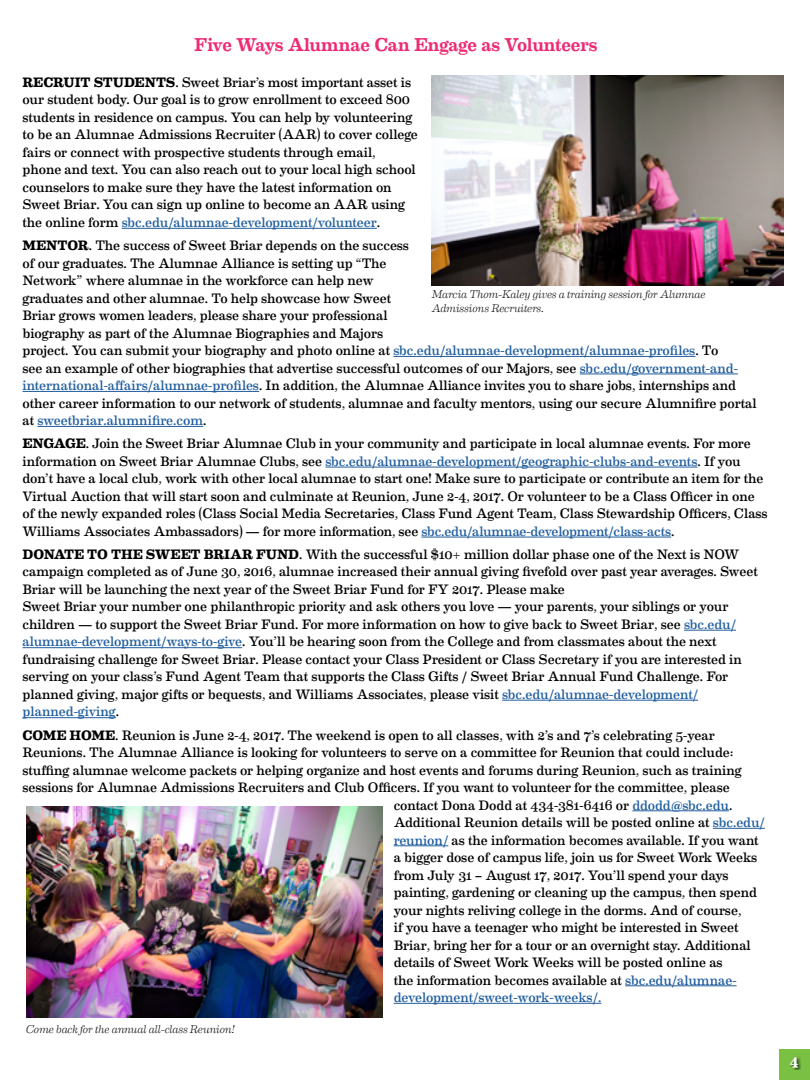
<style>
.page{position:relative;width:810px;height:1080px;background:#fff}
.page>*{position:absolute;margin:0;border:0;box-sizing:border-box;transform-origin:0 0}
.t1{font:500 18.75px "Eames Century Modern";letter-spacing:-.01em;color:#ee2b75}
.t2{font:700 15px "Eames Century Modern";color:#fff}
.t3{font:13.75px/17.5px "Eames Century Modern";letter-spacing:-.005em;color:#000}
.t4{font:13.75px "Eames Century Modern";letter-spacing:-.02em;color:#215e9e}
.t5{font:italic 300 11.25px/13.5px "Eames Century Modern";letter-spacing:-.015em;color:#000}
.s1{font-weight:700}
.s2{color:#215e9e}
</style>
<div class="page">
<div style="left:779px;top:1050px;width:31px;height:30px;background:#7ac143"></div>
<div style="left:790px;top:1055px;width:12px;height:15px;background:#000;opacity:.75"></div>
<hr style="left:122px;top:228px;width:255px;height:1px;background:#215e9e">
<hr style="left:393px;top:356px;width:302px;height:1px;background:#215e9e">
<hr style="left:580px;top:374px;width:158px;height:1px;background:#215e9e">
<hr style="left:22px;top:391px;width:237px;height:1px;background:#215e9e">
<hr style="left:37px;top:426px;width:166px;height:1px;background:#215e9e">
<hr style="left:325px;top:467px;width:373px;height:1px;background:#215e9e">
<hr style="left:421px;top:537px;width:250px;height:1px;background:#215e9e">
<hr style="left:684px;top:630px;width:52px;height:1px;background:#215e9e">
<hr style="left:22px;top:647px;width:220px;height:1px;background:#215e9e">
<hr style="left:502px;top:700px;width:196px;height:1px;background:#215e9e">
<hr style="left:22px;top:717px;width:94px;height:1px;background:#215e9e">
<hr style="left:632px;top:810px;width:97px;height:1px;background:#215e9e">
<hr style="left:713px;top:828px;width:52px;height:1px;background:#215e9e">
<hr style="left:394px;top:845px;width:54px;height:1px;background:#215e9e">
<hr style="left:625px;top:985px;width:112px;height:1px;background:#215e9e">
<hr style="left:394px;top:1003px;width:207px;height:1px;background:#215e9e">
<img style="left:432px;top:76px;width:351px;height:209px">
<img style="left:26px;top:807px;width:356px;height:210px">
<h1 class="t1" style="left:194px;top:30px;width:405px">Five Ways Alumnae Can Engage as Volunteers</h1>
<p class="t3" style="left:22px;top:73px;width:397px"><span class="s1">RECRUIT STUDENTS</span>. Sweet Briar’s most important asset is our student body. Our goal is to grow enrollment to exceed 800 students in residence on campus. You can help by volunteering to be an Alumnae Admissions Recruiter (AAR) to cover college fairs or connect with prospective students through email, phone and text. You can also reach out to your local high school counselors to make sure they have the latest information on Sweet Briar. You can sign up online to become an AAR using the online form <span class="s2">sbc.edu/alumnae-development/volunteer</span>.</p>
<p class="t3" style="left:22px;top:236px;width:736px"><span class="s1">MENTOR</span>. The success of Sweet Briar depends on the success<br>of our graduates. The Alumnae Alliance is setting up “The<br>Network” where alumnae in the workforce can help new<br>graduates and other alumnae. To help showcase how Sweet<br>Briar grows women leaders, please share your professional<br>biography as part of the Alumnae Biographies and Majors<br>project. You can submit your biography and photo online at <span class="s2">sbc.edu/alumnae-development/alumnae-profiles</span>. To<br>see an example of other biographies that advertise successful outcomes of our Majors, see <span class="s2">sbc.edu/government-and&shy;international-affairs/alumnae-profiles</span>. In addition, the Alumnae Alliance invites you to share jobs, internships and other career information to our network of students, alumnae and faculty mentors, using our secure Alumnifire portal at <span class="s2">sweetbriar.alumnifire.com</span>.</p>
<p class="t3" style="left:22px;top:434px;width:747px"><span class="s1">ENGAGE</span>. Join the Sweet Briar Alumnae Club in your community and participate in local alumnae events. For more information on Sweet Briar Alumnae Clubs, see <span class="s2">sbc.edu/alumnae-development/geographic-clubs-and-events</span>. If you don’t have a local club, work with other local alumnae to start one! Make sure to participate or contribute an item for the Virtual Auction that will start soon and culminate at Reunion, June 2-4, 2017. Or volunteer to be a Class Officer in one of the newly expanded roles (Class Social Media Secretaries, Class Fund Agent Team, Class Stewardship Officers, Class Williams Associates Ambassadors) — for more information, see <span class="s2">sbc.edu/alumnae-development/class-acts</span>.</p>
<p class="t3" style="left:22px;top:545px;width:737px"><span class="s1">DONATE TO THE SWEET BRIAR FUND</span>. With the successful $10+ million dollar phase one of the Next is NOW campaign completed as of June 30, 2016, alumnae increased their annual giving fivefold over past year averages. Sweet Briar will be launching the next year of the Sweet Briar Fund for FY 2017. Please make<br>Sweet Briar your number one philanthropic priority and ask others you love — your parents, your siblings or your children — to support the Sweet Briar Fund. For more information on how to give back to Sweet Briar, see <span class="s2">sbc.edu/ alumnae-development/ways-to-give</span>. You’ll be hearing soon from the College and from classmates about the next fundraising challenge for Sweet Briar. Please contact your Class President or Class Secretary if you are interested in serving on your class’s Fund Agent Team that supports the Class Gifts / Sweet Briar Annual Fund Challenge. For planned giving, major gifts or bequests, and Williams Associates, please visit <span class="s2">sbc.edu/alumnae-development/ planned-giving</span>.</p>
<p class="t3" style="left:22px;top:725px;width:694px"><span class="s1">COME HOME</span>. Reunion is June 2-4, 2017. The weekend is open to all classes, with 2’s and 7’s celebrating 5-year</p>
<p class="t3" style="left:22px;top:743px;width:713px">Reunions. The Alumnae Alliance is looking for volunteers to serve on a committee for Reunion that could include:</p>
<p class="t3" style="left:22px;top:760px;width:721px">stuffing alumnae welcome packets or helping organize and host events and forums during Reunion, such as training</p>
<p class="t3" style="left:22px;top:778px;width:709px">sessions for Alumnae Admissions Recruiters and Club Officers. If you want to volunteer for the committee, please</p>
<p class="t3" style="left:394px;top:795px;width:340px">contact Dona Dodd at 434-381-6416 or <span class="s2">ddodd@sbc.edu</span>.</p>
<p class="t3" style="left:394px;top:813px;width:373px">Additional Reunion details will be posted online at <span class="s2">sbc.edu/</span></p>
<p class="t3" style="left:394px;top:830px;width:366px"><span class="s2">reunion/</span> as the information becomes available. If you want</p>
<p class="t3" style="left:394px;top:848px;width:365px">a bigger dose of campus life, join us for Sweet Work Weeks</p>
<p class="t3" style="left:394px;top:865px;width:336px">from July 31 – August 17, 2017. You’ll spend your days</p>
<p class="t3" style="left:394px;top:883px;width:365px">painting, gardening or cleaning up the campus, then spend</p>
<p class="t3" style="left:394px;top:900px;width:349px">your nights reliving college in the dorms. And of course,</p>
<p class="t3" style="left:394px;top:918px;width:346px">if you have a teenager who might be interested in Sweet</p>
<p class="t3" style="left:394px;top:935px;width:359px">Briar, bring her for a tour or an overnight stay. Additional</p>
<p class="t3" style="left:394px;top:953px;width:330px">details of Sweet Work Weeks will be posted online as</p>
<p class="t3" style="left:394px;top:970px;width:344px">the information becomes available at <span class="s2">sbc.edu/alumnae-</span></p>
<p class="t4" style="left:394px;top:987px;width:209px">development/sweet-work-weeks/.</p>
<p class="t5" style="left:432px;top:287px;width:275px">Marcia Thom-Kaley gives a training session for Alumnae<br>Admissions Recruiters.</p>
<p class="t5" style="left:26px;top:1021px;width:210px">Come back for the annual all-class Reunion!</p>
<p class="t2" style="left:790px;top:1049px;width:10px">4</p>
</div>
